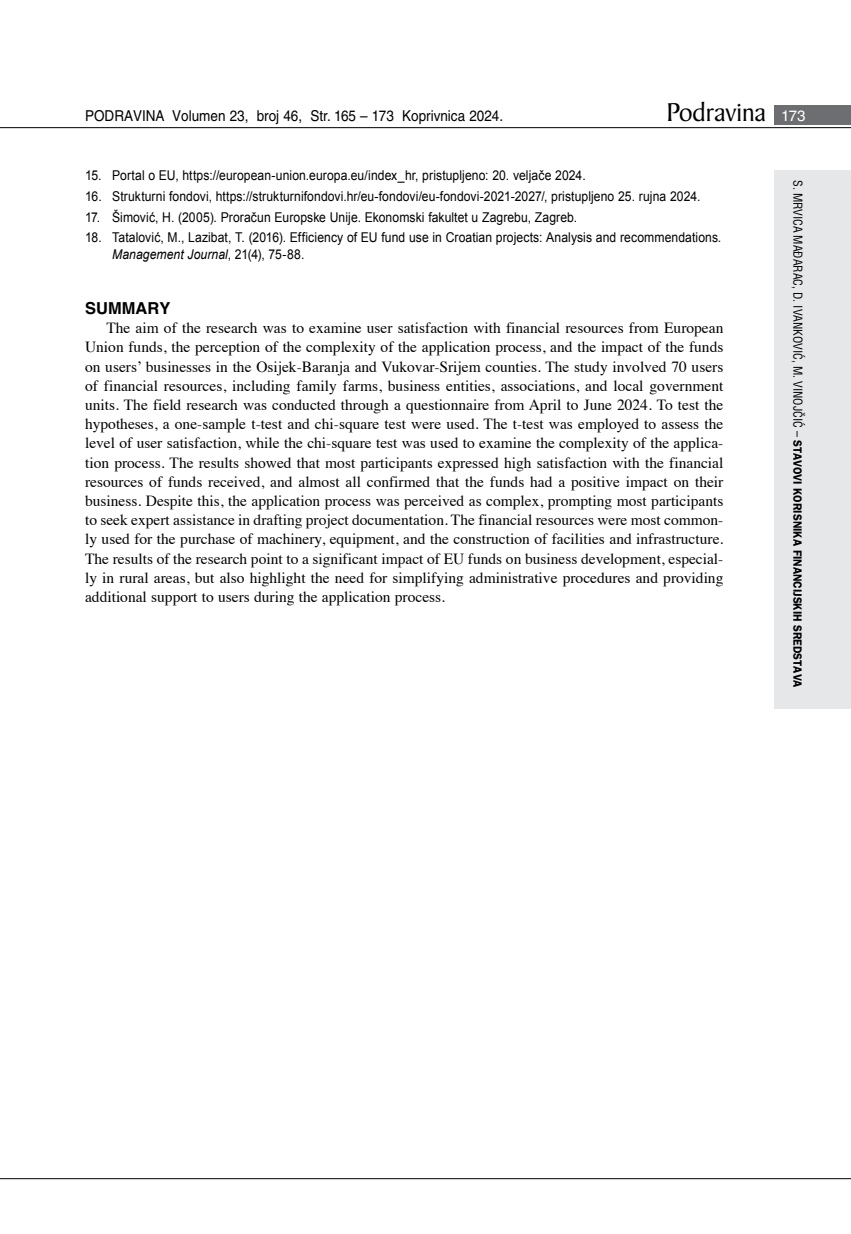
<style>
.page{position:relative;width:851px;height:1234px;background:#fff}
.page>*{position:absolute;margin:0;border:0;box-sizing:border-box;transform-origin:0 0}
.t1{font:27.6px "Baker Signet BT";color:#000}
.t2{font:700 16.5px "Helvetica LT Skin 29";color:#000}
.t3{font:15.45px/19.2px "Times";color:#000;text-align:justify}
.t4{font:15px "Helvetica LT Skin 29";color:#000;scale:.9 1}
.t5{font:13.5px/16.5px "Arial";letter-spacing:.005em;color:#000;scale:.9 1}
.t6{font:condensed 12px "Helvetica LT Skin 29";letter-spacing:-.005em;color:#000}
.s1{font-family:"Helvetica LT Skin 29";font-size:15px;color:#fff}
.s2{font-style:italic}
.s3{font-family:"ITC Franklin Gothic Skin 29";font-weight:600;font-stretch:normal}
</style>
<div class="page">
<div style="left:774px;top:170px;width:76px;height:538px;background:#e6e7e8"></div>
<div style="left:774px;top:105px;width:76px;height:19px;background:#6d6e71"></div>
<hr style="left:0;top:127px;width:850px;height:1px;background:#000">
<hr style="left:0;top:1177px;width:850px;height:1px;background:#000">
<p class="t4" style="left:85px;top:107px;width:466px">PODRAVINA Volumen 23, broj 46, Str. 165 – 173 Koprivnica 2024.</p>
<h1 class="t1" style="left:666px;top:95px;width:141px">Podravina <span class="s1">173</span></h1>
<p class="t5" style="left:85px;top:167px;width:557px">15. Portal o EU, https://european-union.europa.eu/index_hr, pristupljeno: 20. veljače 2024.</p>
<p class="t5" style="left:85px;top:188px;width:685px">16. Strukturni fondovi, https://strukturnifondovi.hr/eu-fondovi/eu-fondovi-2021-2027/, pristupljeno 25. rujna 2024.</p>
<p class="t5" style="left:85px;top:209px;width:548px">17. Šimović, H. (2005). Proračun Europske Unije. Ekonomski fakultet u Zagrebu, Zagreb.</p>
<p class="t5" style="left:112px;top:229px;width:678px;text-indent:-27px">18. Tatalović, M., Lazibat, T. (2016). Efficiency of EU fund use in Croatian projects: Analysis and recommendations<span class="s2">.<br>Management Journal</span>, 21(4), 75-88.</p>
<p class="t2" style="left:85px;top:298px;width:87px">SUMMARY</p>
<p class="t3" style="left:85px;top:317px;width:639px;text-indent:21px">The aim of the research was to examine user satisfaction with financial resources from European Union funds, the perception of the complexity of the application process, and the impact of the funds on users’ businesses in the Osijek-Baranja and Vukovar-Srijem counties. The study involved 70 users of financial resources, including family farms, business entities, associations, and local government units. The field research was conducted through a questionnaire from April to June 2024. To test the hypotheses, a one-sample t-test and chi-square test were used. The t-test was employed to assess the level of user satisfaction, while the chi-square test was used to examine the complexity of the applica&shy;tion process. The results showed that most participants expressed high satisfaction with the financial resources of funds received, and almost all confirmed that the funds had a positive impact on their business. Despite this, the application process was perceived as complex, prompting most participants to seek expert assistance in drafting project documentation. The financial resources were most common&shy;ly used for the purchase of machinery, equipment, and the construction of facilities and infrastructure.<br>The results of the research point to a significant impact of EU funds on business development, especial&shy;ly in rural areas, but also highlight the need for simplifying administrative procedures and providing additional support to users during the application process.</p>
<p class="t6" style="left:805px;top:180px;width:509px;rotate:90deg">S. MRVICA MAĐARAC, D. IVANKOVIĆ, M. VINOJČIĆ – <span class="s3">STAVOVI KORISNIKA FINANCIJSKIH SREDSTAVA</span></p>
</div>
